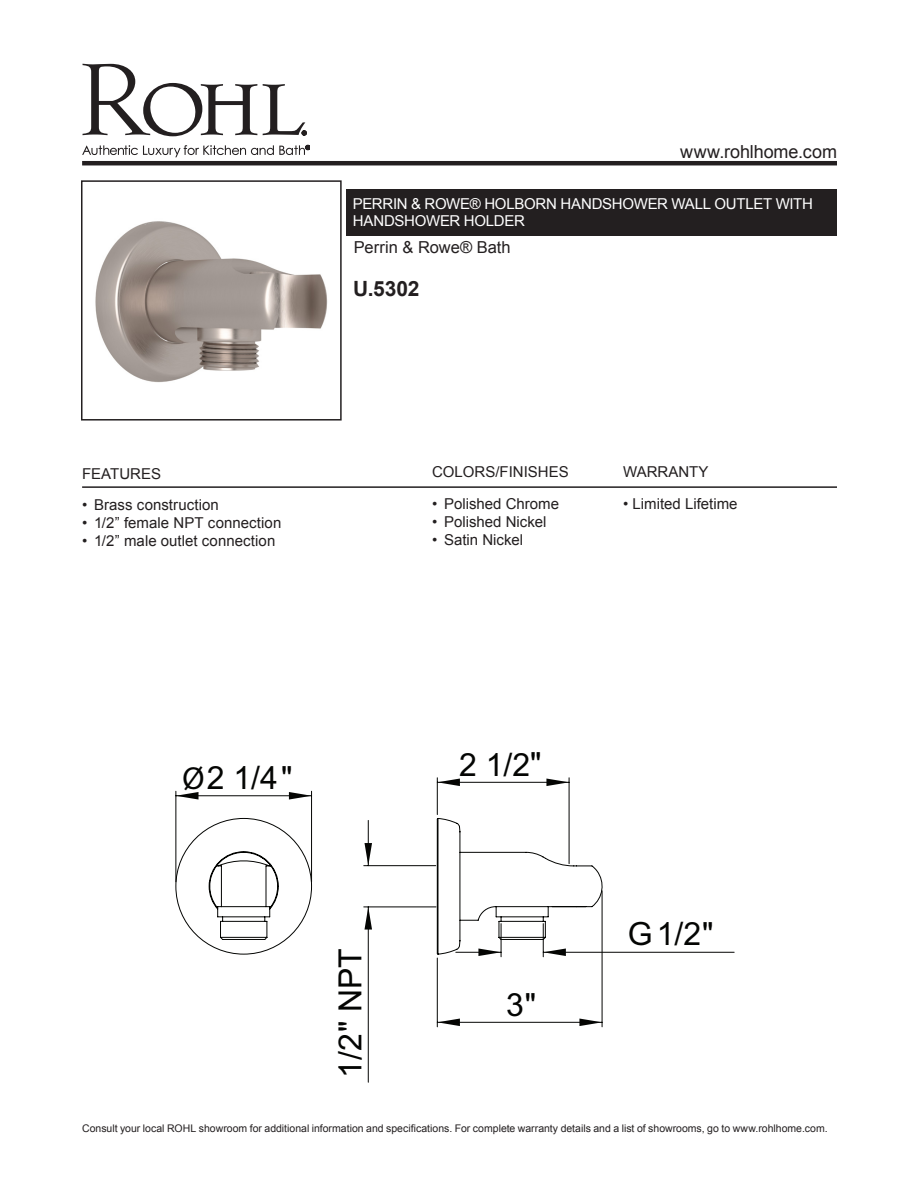
<style>
.page{position:relative;width:918px;height:1188px;background:#fff}
.page>*{position:absolute;margin:0;border:0;box-sizing:border-box;transform-origin:0 0}
.t1{font:31.95px "Arial";color:#040503}
.Product_Info_Nest{font:700 21px "Arial";color:#231f20}
.t2{font:18px "Arial";letter-spacing:-.005em;color:#231f20}
.t3{font:16.5px "Arial";letter-spacing:-.005em;color:#231f20}
.FEATURES{font:15px "Arial";color:#231f20}
.Product_Title_Bar{font:15px/16.5px "Arial";letter-spacing:-.015em;color:#fff}
.bullets{font:15px "Arial";color:#231f20}
.t4{font:10.5px "Arial";color:#231f20}
.s1{font-family:"Myriad Pro"}
</style>
<div class="page">
<svg style="left:82px;top:64px;width:175px;height:72px"></svg>
<svg style="left:263px;top:84px;width:44px;height:51px"></svg>
<svg style="left:82px;top:145px;width:228px;height:12px"></svg>
<hr style="left:82px;top:161px;width:755px;height:4px;background:#231f20">
<hr style="left:82px;top:486px;width:755px;height:2px;background:#231f20">
<div style="left:346px;top:189px;width:491px;height:46px;background:#231f20"></div>
<img style="left:95px;top:221px;width:233px;height:162px">
<div style="left:81px;top:180px;width:261px;height:241px;border:2px solid #231f20"></div>
<svg style="left:176px;top:817px;width:429px;height:138px"></svg>
<svg style="left:438px;top:1019px;width:22px;height:7px"></svg>
<svg style="left:579px;top:1019px;width:23px;height:7px"></svg>
<hr style="left:437px;top:958px;width:1px;height:69px;background:#040503">
<hr style="left:602px;top:891px;width:1px;height:136px;background:#040503">
<hr style="left:437px;top:1022px;width:165px;height:1px;background:#040503">
<svg style="left:478px;top:948px;width:23px;height:8px"></svg>
<svg style="left:544px;top:948px;width:22px;height:8px"></svg>
<hr style="left:501px;top:924px;width:1px;height:33px;background:#040503">
<hr style="left:543px;top:924px;width:1px;height:33px;background:#040503">
<hr style="left:456px;top:952px;width:45px;height:1px;background:#040503">
<hr style="left:543px;top:952px;width:191px;height:1px;background:#040503">
<svg style="left:177px;top:792px;width:22px;height:8px"></svg>
<svg style="left:289px;top:792px;width:22px;height:8px"></svg>
<hr style="left:176px;top:791px;width:1px;height:91px;background:#040503">
<hr style="left:311px;top:791px;width:1px;height:91px;background:#040503">
<hr style="left:176px;top:796px;width:136px;height:1px;background:#040503">
<svg style="left:546px;top:779px;width:23px;height:7px"></svg>
<svg style="left:438px;top:779px;width:22px;height:7px"></svg>
<hr style="left:569px;top:778px;width:1px;height:86px;background:#040503">
<hr style="left:437px;top:778px;width:1px;height:37px;background:#040503">
<hr style="left:437px;top:782px;width:132px;height:1px;background:#040503">
<svg style="left:365px;top:908px;width:7px;height:22px"></svg>
<svg style="left:365px;top:843px;width:7px;height:22px"></svg>
<hr style="left:364px;top:907px;width:72px;height:1px;background:#040503">
<hr style="left:364px;top:865px;width:72px;height:1px;background:#040503">
<hr style="left:368px;top:907px;width:1px;height:175px;background:#040503">
<hr style="left:368px;top:820px;width:1px;height:46px;background:#040503">
<p class="t2" style="left:680px;top:140px;width:158px">www.rohlhome.com</p>
<p class="Product_Title_Bar" style="left:353px;top:196px;width:462px">PERRIN &amp; ROWE® HOLBORN HANDSHOWER WALL OUTLET WITH<br>HANDSHOWER HOLDER</p>
<p class="t3" style="left:354px;top:236px;width:158px">Perrin &amp; Rowe® Bath</p>
<p class="FEATURES" style="left:82px;top:463px;width:80px">FEATURES</p>
<p class="FEATURES" style="left:82px;top:495px;width:138px">• Brass construction</p>
<p class="FEATURES" style="left:82px;top:513px;width:201px">• 1/2” female NPT connection</p>
<p class="FEATURES" style="left:82px;top:531px;width:195px">• 1/2” male outlet connection</p>
<p class="Product_Info_Nest" style="left:353px;top:275px;width:68px">U.5302</p>
<p class="FEATURES" style="left:432px;top:462px;width:138px">COLORS/FINISHES</p>
<p class="bullets" style="left:432px;top:493px;width:129px">• Polished Chrome</p>
<p class="bullets" style="left:432px;top:511px;width:116px">• Polished Nickel</p>
<p class="bullets" style="left:432px;top:529px;width:93px">• Satin Nickel</p>
<p class="FEATURES" style="left:623px;top:462px;width:87px">WARRANTY</p>
<p class="FEATURES" style="left:623px;top:493px;width:116px">• Limited Lifetime</p>
<p class="t1" style="left:182px;top:757px;width:112px"><span class="s1">Ø</span>2 1/4"</p>
<p class="t1" style="left:329px;top:1078px;width:131px;rotate:-90deg">1/2" NPT</p>
<p class="t1" style="left:459px;top:743px;width:84px">2 1/2"</p>
<p class="t1" style="left:506px;top:983px;width:32px">3"</p>
<p class="t1" style="left:628px;top:913px;width:87px">G1/2"</p>
<p class="t4" style="left:82px;top:1121px;width:747px">Consult your local ROHL showroom for additional information and specifications. For complete warranty details and a list of showrooms, go to www.rohlhome.com.</p>
</div>
